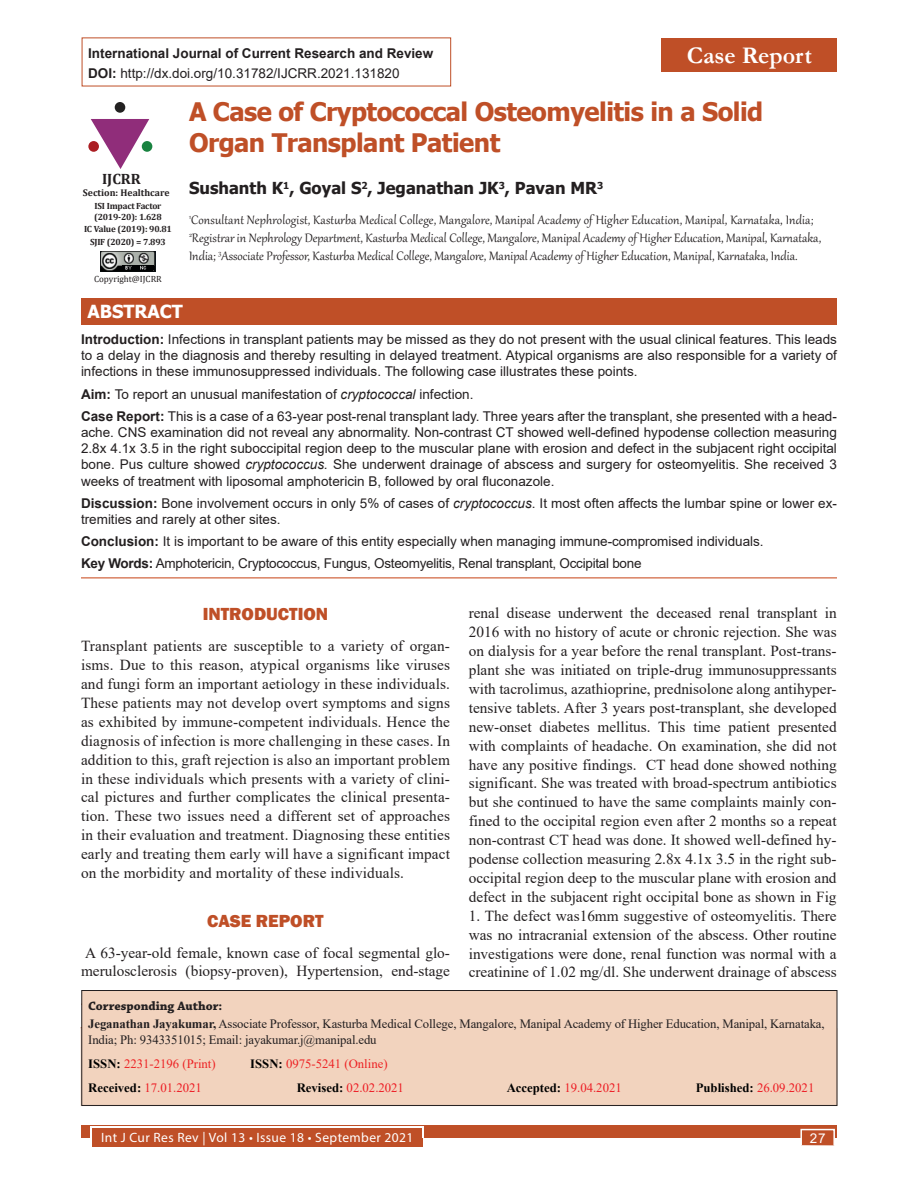
<style>
.page{position:relative;width:918px;height:1188px;background:#fff}
.page>*{position:absolute;margin:0;border:0;box-sizing:border-box;transform-origin:0 0}
.Article_title{font:700 25.5px/30.6px "Tahoma";letter-spacing:-.02em;color:#bf4f27}
.Articles{font:700 24px "Garamond";color:#fff}
.Head_1{font:800 18px "Franklin Gothic";color:#bf4f27}
.Head_1_copy_2{font:800 18px "Franklin Gothic";color:#bf4f27}
.t1{font:700 18px "Tahoma";color:#fff}
.Author_name{font:700 16.5px "Tahoma";color:#231f20}
.Text_copy{font:15.3px/18.9px "Times New Roman";color:#231f20;text-align:justify}
.Author_affiliation{font:15px/18px "Gabriola";color:#231f20}
.t2{font:700 15px "Cambria";color:#231f20}
.Abstract_text{font:13.5px/16.2px "Arial";color:#231f20;text-align:justify}
.Keywords{font:13.5px "Arial";letter-spacing:-.02em;color:#231f20}
.t3{font:700 13.5px "Arial";color:#231f20}
.t4{font:13.5px "Myriad Pro";letter-spacing:.03em;color:#fff}
.t5{font:13.5px "Arial";color:#fff}
.Corresponding_text{font:12.75px/15.3px "Times New Roman";letter-spacing:-.01em;color:#231f20}
.Corresponding_text-2{font:12.75px "Times New Roman";color:#ed1c24}
.Corresponding_text-3{font:12.75px "Times New Roman";color:#ed2224}
.Corresponding_head{font:700 12.75px "Chaparral Pro";color:#231f20}
.Corresponding_text-4{font:700 12.75px "Times New Roman";color:#000}
.t6{font:700 9.75px "Cambria";color:#231f20}
.t7{font:700 9px/10.8px "Cambria";letter-spacing:-.02em;color:#231f20}
.Text{font:9px "Cambria";color:#231f20}
.s1{font-weight:700}
.s2{font-style:italic}
.s3{font-weight:700;color:#000}
.s4{font-weight:400;color:#ed1c24}
</style>
<div class="page">
<div style="left:81px;top:1125px;width:756px;height:13px;background:#bf4f27"></div>
<div style="left:92px;top:1128px;width:330px;height:19px;background:#bf4f27"></div>
<hr style="left:90px;top:1127px;width:333px;height:1px;background:#fff">
<svg style="left:90px;top:1128px;width:2px;height:10px"></svg>
<svg style="left:422px;top:1127px;width:2px;height:11px"></svg>
<div style="left:800px;top:1129px;width:35px;height:17px;background:#bf4f27;border:2px solid #fff"></div>
<div style="left:81px;top:990px;width:756px;height:116px;background:#f2d3be;border:1px solid #231f20"></div>
<div style="left:661px;top:38px;width:176px;height:34px;background:#bf4f27"></div>
<svg style="left:91px;top:119px;width:58px;height:50px"></svg>
<div style="left:142px;top:141px;width:10px;height:11px;background:#198340;border-radius:50%"></div>
<div style="left:115px;top:102px;width:10px;height:11px;background:#232222;border-radius:50%"></div>
<div style="left:88px;top:141px;width:11px;height:11px;background:#ab1e23;border-radius:50%"></div>
<img style="left:101px;top:252px;width:54px;height:19px">
<img style="left:123px;top:265px;width:31px;height:5px">
<hr style="left:81px;top:577px;width:756px;height:1px;background:#cd562c">
<div style="left:81px;top:298px;width:756px;height:27px;background:#bf4f27"></div>
<p class="t3" style="left:88px;top:43px;width:347px">International Journal of Current Research and Review</p>
<p class="Abstract_text" style="left:88px;top:65px;width:313px"><span class="s1">DOI:</span> http://dx.doi.org/10.31782/IJCRR.2021.131820</p>
<p class="Articles" style="left:687px;top:39px;width:127px">Case Report</p>
<p class="Article_title" style="left:189px;top:98px;width:576px">A Case of Cryptococcal Osteomyelitis in a Solid<br>Organ Transplant Patient</p>
<p class="Author_name" style="left:189px;top:177px;width:416px">Sushanth K<sup>1</sup>, Goyal S<sup>2</sup>, Jeganathan JK<sup>3</sup>, Pavan MR<sup>3</sup></p>
<p class="Author_affiliation" style="left:189px;top:210px;width:634px"><sup>1</sup>Consultant Nephrologist, Kasturba Medical College, Mangalore, Manipal Academy of Higher Education, Manipal, Karnataka, India;<br><sup>2</sup>Registrar in Nephrology Department, Kasturba Medical College, Mangalore, Manipal Academy of Higher Education, Manipal, Karnataka,<br>India; <sup>3</sup>Associate Professor, Kasturba Medical College, Mangalore, Manipal Academy of Higher Education, Manipal, Karnataka, India.</p>
<p class="t2" style="left:102px;top:168px;width:40px">IJCRR</p>
<p class="t6" style="left:83px;top:186px;width:88px">Section: Healthcare</p>
<p class="t7" style="left:94px;top:200px;width:69px">ISI Impact Factor (2019-20): 1.628</p>
<p class="t7" style="left:84px;top:224px;width:89px">IC Value (2019): 90.81</p>
<p class="t7" style="left:90px;top:236px;width:77px">SJIF (2020) = 7.893</p>
<p class="Text" style="left:94px;top:273px;width:69px">Copyright@IJCRR</p>
<p class="t1" style="left:87px;top:299px;width:97px">ABSTRACT</p>
<p class="Abstract_text" style="left:81px;top:331px;width:758px"><span class="s1">Introduction:</span> Infections in transplant patients may be missed as they do not present with the usual clinical features. This leads to a delay in the diagnosis and thereby resulting in delayed treatment. Atypical organisms are also responsible for a variety of infections in these immunosuppressed individuals. The following case illustrates these points.</p>
<p class="Abstract_text" style="left:81px;top:386px;width:394px"><span class="s1">Aim:</span> To report an unusual manifestation of <span class="s2">cryptococcal</span> infection.</p>
<p class="Abstract_text" style="left:81px;top:408px;width:757px"><span class="s1">Case Report:</span> This is a case of a 63-year post-renal transplant lady. Three years after the transplant, she presented with a head&shy;ache. CNS examination did not reveal any abnormality. Non-contrast CT showed well-defined hypodense collection measuring 2.8x 4.1x 3.5 in the right suboccipital region deep to the muscular plane with erosion and defect in the subjacent right occipital bone. Pus culture showed <span class="s2">cryptococcus.</span> She underwent drainage of abscess and surgery for osteomyelitis. She received 3 weeks of treatment with liposomal amphotericin B, followed by oral fluconazole.</p>
<p class="Abstract_text" style="left:81px;top:495px;width:757px"><span class="s1">Discussion:</span> Bone involvement occurs in only 5% of cases of <span class="s2">cryptococcus</span>. It most often affects the lumbar spine or lower ex&shy;tremities and rarely at other sites.</p>
<p class="Abstract_text" style="left:81px;top:533px;width:684px"><span class="s1">Conclusion:</span> It is important to be aware of this entity especially when managing immune-compromised individuals.</p>
<p class="Keywords" style="left:81px;top:554px;width:562px"><span class="s1">Key Words:</span> Amphotericin, Cryptococcus, Fungus, Osteomyelitis, Renal transplant, Occipital bone</p>
<p class="Head_1" style="left:203px;top:603px;width:127px">INTRODUCTION</p>
<p class="Text_copy" style="left:81px;top:636px;width:371px">Transplant patients are susceptible to a variety of organ&shy;isms. Due to this reason, atypical organisms like viruses and fungi form an important aetiology in these individuals.<br>These patients may not develop overt symptoms and signs as exhibited by immune-competent individuals. Hence the diagnosis of infection is more challenging in these cases. In addition to this, graft rejection is also an important problem in these individuals which presents with a variety of clini&shy;cal pictures and further complicates the clinical presenta&shy;tion. These two issues need a different set of approaches in their evaluation and treatment. Diagnosing these entities early and treating them early will have a significant impact on the morbidity and mortality of these individuals.</p>
<p class="Head_1_copy_2" style="left:207px;top:909px;width:118px">CASE REPORT</p>
<p class="Text_copy" style="left:81px;top:943px;width:371px">A 63-year-old female, known case of focal segmental glo&shy;merulosclerosis (biopsy-proven), Hypertension, end-stage</p>
<p class="Text_copy" style="left:469px;top:603px;width:369px">renal disease underwent the deceased renal transplant in 2016 with no history of acute or chronic rejection. She was on dialysis for a year before the renal transplant. Post-trans&shy;plant she was initiated on triple-drug immunosuppressants with tacrolimus, azathioprine, prednisolone along antihyper&shy;tensive tablets. After 3 years post-transplant, she developed new-onset diabetes mellitus. This time patient presented with complaints of headache. On examination, she did not have any positive findings. CT head done showed nothing significant. She was treated with broad-spectrum antibiotics but she continued to have the same complaints mainly con&shy;fined to the occipital region even after 2 months so a repeat non-contrast CT head was done. It showed well-defined hy&shy;podense collection measuring 2.8x 4.1x 3.5 in the right sub&shy;occipital region deep to the muscular plane with erosion and defect in the subjacent right occipital bone as shown in Fig</p>
<p class="Text_copy" style="left:469px;top:906px;width:369px">1. The defect was16mm suggestive of osteomyelitis. There was no intracranial extension of the abscess. Other routine investigations were done, renal function was normal with a creatinine of 1.02 mg/dl. She underwent drainage of abscess</p>
<p class="Corresponding_head" style="left:88px;top:998px;width:136px">Corresponding Author:</p>
<p class="Corresponding_text" style="left:88px;top:1016px;width:738px"><span class="s1">Jeganathan Jayakumar,</span> Associate Professor, Kasturba Medical College, Mangalore, Manipal Academy of Higher Education, Manipal, Karnataka,<br>India; Ph: 9343351015; Email: jayakumar.j@manipal.edu</p>
<p class="Corresponding_text-3" style="left:88px;top:1055px;width:129px"><span class="s3">ISSN:</span> 2231-2196 (Print)</p>
<p class="Corresponding_text-3" style="left:250px;top:1055px;width:139px"><span class="s3">ISSN:</span> 0975-5241 (Online)</p>
<p class="Corresponding_text-2" style="left:88px;top:1079px;width:115px"><span class="s3">Received:</span> 17.01.2021</p>
<p class="Corresponding_text-2" style="left:297px;top:1079px;width:109px"><span class="s3">Revised:</span> 02.02.2021</p>
<p class="Corresponding_text-2" style="left:507px;top:1079px;width:117px"><span class="s3">Accepted:</span> 19.04.2021</p>
<p class="Corresponding_text-4" style="left:696px;top:1079px;width:120px">Published: <span class="s4">26.09.2021</span></p>
<p class="t4" style="left:101px;top:1129px;width:314px">Int J Cur Res Rev | Vol 13 • Issue 18 • September 2021</p>
<p class="t5" style="left:810px;top:1129px;width:17px">27</p>
</div>
